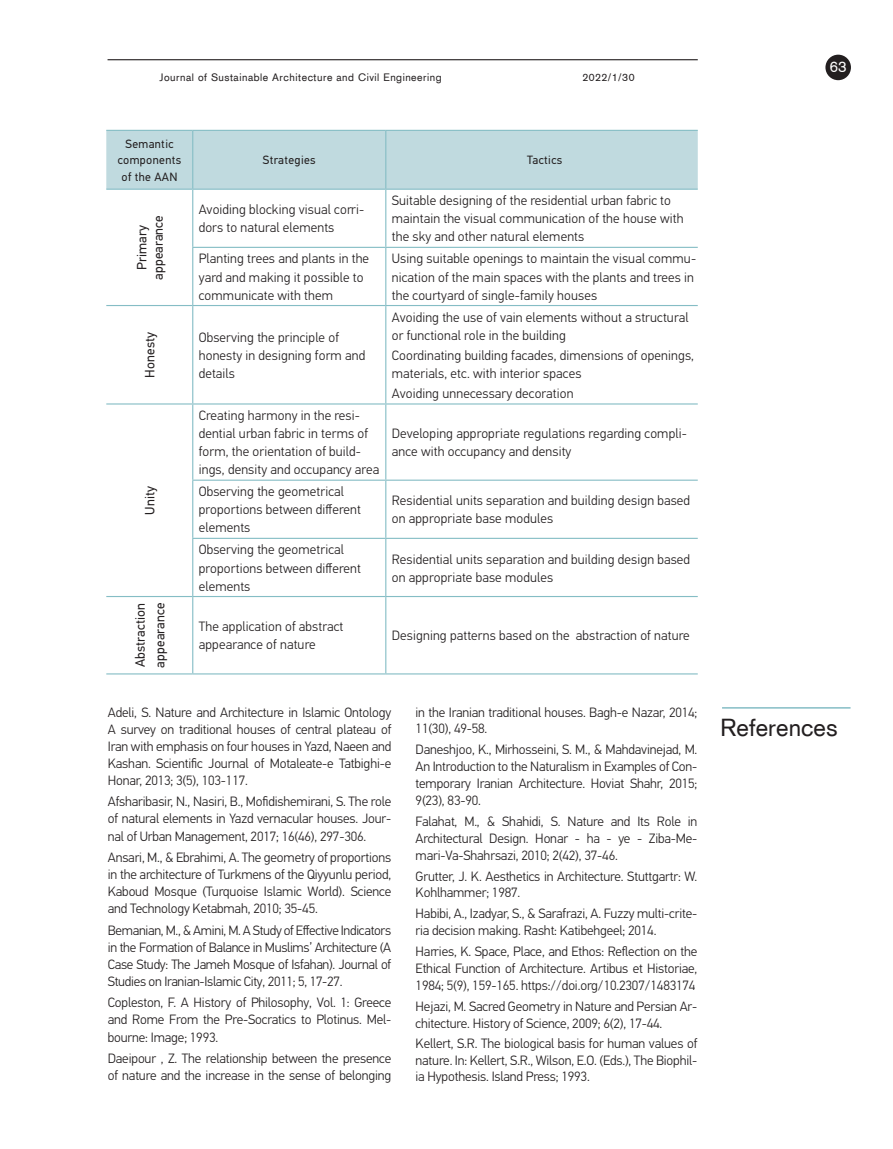
<style>
.page{position:relative;width:893px;height:1149px;background:#fff}
.page>*{position:absolute;margin:0;border:0;box-sizing:border-box;transform-origin:0 0}
.skyrelis{font:24px "Akzidenz Grotesk";color:#231f20}
.t1{font:15px "Akzidenz Grotesk";color:#fff}
.reference_k{font:300 13.5px/17.1px "PF Din Text Pro";letter-spacing:-.01em;color:#231f20;text-align:justify}
.pagrindinis{font:300 13.5px/18px "PF Din Text Pro";letter-spacing:.01em;color:#231f20}
.pagrindinis-2{font:13.5px/16.5px "PF Din Text Pro";letter-spacing:.01em;color:#231f20;text-align:center}
.Lenteles_galva{font:12px/16.5px "PF Din Text Pro";letter-spacing:.03em;color:#231f20;text-align:center}
.t2{font:10.5px "Akzidenz Grotesk";letter-spacing:.05em;color:#231f20}
</style>
<div class="page">
<hr style="left:108px;top:59px;width:590px;height:1px;background:#231f20">
<div style="left:825px;top:55px;width:26px;height:25px;background:#231f20;border-radius:50%"></div>
<div style="left:106px;top:131px;width:592px;height:57px;background:#c0dadf"></div>
<hr style="left:106px;top:130px;width:87px;height:1px;background:#85bdc5">
<hr style="left:193px;top:130px;width:193px;height:1px;background:#85bdc5">
<hr style="left:192px;top:131px;width:1px;height:57px;background:#85bdc5">
<hr style="left:386px;top:130px;width:312px;height:1px;background:#85bdc5">
<hr style="left:385px;top:131px;width:1px;height:57px;background:#85bdc5">
<hr style="left:106px;top:188px;width:87px;height:2px;background:#85bdc5">
<hr style="left:106px;top:305px;width:87px;height:1px;background:#85bdc5">
<hr style="left:193px;top:188px;width:193px;height:2px;background:#85bdc5">
<hr style="left:386px;top:188px;width:312px;height:2px;background:#85bdc5">
<hr style="left:193px;top:305px;width:193px;height:1px;background:#85bdc5">
<hr style="left:386px;top:305px;width:312px;height:1px;background:#85bdc5">
<hr style="left:192px;top:190px;width:1px;height:57px;background:#85bdc5">
<hr style="left:385px;top:190px;width:1px;height:57px;background:#85bdc5">
<hr style="left:192px;top:247px;width:194px;height:1px;background:#85bdc5">
<hr style="left:192px;top:248px;width:1px;height:57px;background:#85bdc5">
<hr style="left:386px;top:247px;width:312px;height:1px;background:#85bdc5">
<hr style="left:385px;top:248px;width:1px;height:57px;background:#85bdc5">
<hr style="left:192px;top:306px;width:1px;height:97px;background:#85bdc5">
<hr style="left:385px;top:306px;width:1px;height:97px;background:#85bdc5">
<hr style="left:106px;top:403px;width:87px;height:1px;background:#85bdc5">
<hr style="left:193px;top:403px;width:193px;height:1px;background:#85bdc5">
<hr style="left:192px;top:404px;width:1px;height:75px;background:#85bdc5">
<hr style="left:386px;top:403px;width:312px;height:1px;background:#85bdc5">
<hr style="left:385px;top:404px;width:1px;height:75px;background:#85bdc5">
<hr style="left:192px;top:479px;width:194px;height:1px;background:#85bdc5">
<hr style="left:192px;top:480px;width:1px;height:57px;background:#85bdc5">
<hr style="left:386px;top:479px;width:312px;height:1px;background:#85bdc5">
<hr style="left:385px;top:480px;width:1px;height:57px;background:#85bdc5">
<hr style="left:192px;top:537px;width:194px;height:1px;background:#85bdc5">
<hr style="left:192px;top:538px;width:1px;height:57px;background:#85bdc5">
<hr style="left:386px;top:537px;width:312px;height:1px;background:#85bdc5">
<hr style="left:385px;top:538px;width:1px;height:57px;background:#85bdc5">
<hr style="left:106px;top:595px;width:87px;height:2px;background:#85bdc5">
<hr style="left:193px;top:595px;width:193px;height:2px;background:#85bdc5">
<hr style="left:192px;top:597px;width:1px;height:76px;background:#85bdc5">
<hr style="left:386px;top:595px;width:312px;height:2px;background:#85bdc5">
<hr style="left:385px;top:597px;width:1px;height:76px;background:#85bdc5">
<hr style="left:106px;top:673px;width:87px;height:1px;background:#85bdc5">
<hr style="left:193px;top:673px;width:193px;height:1px;background:#85bdc5">
<hr style="left:386px;top:673px;width:312px;height:1px;background:#85bdc5">
<hr style="left:722px;top:707px;width:128px;height:1px;background:#85bdc5">
<p class="t2" style="left:159px;top:70px;width:284px">Journal of Sustainable Architecture and Civil Engineering</p>
<p class="t2" style="left:582px;top:70px;width:54px">2022/1/30</p>
<p class="Lenteles_galva" style="left:118px;top:135px;width:65px">Semantic components of the AAN</p>
<p class="Lenteles_galva" style="left:263px;top:152px;width:54px">Strategies</p>
<p class="Lenteles_galva" style="left:527px;top:152px;width:37px">Tactics</p>
<p class="pagrindinis-2" style="left:134px;top:279px;width:66px;rotate:-90deg">Primary appearance</p>
<p class="pagrindinis" style="left:199px;top:201px;width:167px">Avoiding blocking visual corri&shy;dors to natural elements</p>
<p class="pagrindinis" style="left:392px;top:192px;width:293px">Suitable designing of the residential urban fabric to maintain the visual communication of the house with the sky and other natural elements</p>
<p class="pagrindinis" style="left:199px;top:250px;width:172px">Planting trees and plants in the yard and making it possible to communicate with them</p>
<p class="pagrindinis" style="left:392px;top:250px;width:306px">Using suitable openings to maintain the visual commu&shy;nication of the main spaces with the plants and trees in the courtyard of single-family houses</p>
<p class="pagrindinis-2" style="left:142px;top:377px;width:47px;rotate:-90deg">Honesty</p>
<p class="pagrindinis" style="left:199px;top:328px;width:168px">Observing the principle of honesty in designing form and details</p>
<p class="pagrindinis" style="left:199px;top:406px;width:182px">Creating harmony in the resi&shy;dential urban fabric in terms of form, the orientation of build&shy;ings, density and occupancy area</p>
<p class="pagrindinis" style="left:392px;top:308px;width:298px">Avoiding the use of vain elements without a structural or functional role in the building</p>
<p class="pagrindinis" style="left:392px;top:346px;width:304px">Coordinating building facades, dimensions of openings, materials, etc. with interior spaces</p>
<p class="pagrindinis" style="left:392px;top:384px;width:183px">Avoiding unnecessary decoration</p>
<p class="pagrindinis" style="left:392px;top:424px;width:297px">Developing appropriate regulations regarding compli&shy;ance with occupancy and density</p>
<p class="pagrindinis-2" style="left:142px;top:514px;width:30px;rotate:-90deg">Unity</p>
<p class="pagrindinis-2" style="left:131px;top:667px;width:66px;line-height:19.5px;text-align:left;rotate:-90deg">Abstraction appearance</p>
<p class="pagrindinis" style="left:199px;top:482px;width:164px">Observing the geometrical proportions between different elements</p>
<p class="pagrindinis" style="left:392px;top:491px;width:300px">Residential units separation and building design based on appropriate base modules</p>
<p class="pagrindinis" style="left:199px;top:541px;width:164px">Observing the geometrical proportions between different elements</p>
<p class="pagrindinis" style="left:392px;top:550px;width:300px">Residential units separation and building design based on appropriate base modules</p>
<p class="pagrindinis" style="left:199px;top:617px;width:146px">The application of abstract appearance of nature</p>
<p class="pagrindinis" style="left:392px;top:626px;width:299px">Designing patterns based on the abstraction of nature</p>
<p class="reference_k" style="left:108px;top:703px;width:285px">Adeli, S. Nature and Architecture in Islamic Ontology A survey on traditional houses of central plateau of Iran with emphasis on four houses in Yazd, Naeen and Kashan. Scientific Journal of Motaleate-e Tatbighi-e Honar, 2013; 3(5), 103-117.</p>
<p class="reference_k" style="left:108px;top:793px;width:285px">Afsharibasir, N., Nasiri, B., Mofidishemirani, S. The role of natural elements in Yazd vernacular houses. Jour&shy;nal of Urban Management, 2017; 16(46), 297-306.</p>
<p class="reference_k" style="left:108px;top:848px;width:285px">Ansari, M., &amp; Ebrahimi, A. The geometry of proportions in the architecture of Turkmens of the Qiyyunlu period, Kaboud Mosque (Turquoise Islamic World). Science and Technology Ketabmah, 2010; 35-45.</p>
<p class="reference_k" style="left:108px;top:921px;width:285px">Bemanian, M., &amp; Amini, M. A Study of Effective Indicators in the Formation of Balance in Muslims’ Architecture (A Case Study: The Jameh Mosque of Isfahan). Journal of Studies on Iranian-Islamic City, 2011; 5, 17-27.</p>
<p class="reference_k" style="left:108px;top:994px;width:285px">Copleston, F. A History of Philosophy, Vol. 1: Greece and Rome From the Pre-Socratics to Plotinus. Mel&shy;bourne: Image; 1993.</p>
<p class="reference_k" style="left:108px;top:1049px;width:285px">Daeipour , Z. The relationship between the presence of nature and the increase in the sense of belonging</p>
<p class="reference_k" style="left:416px;top:703px;width:283px">in the Iranian traditional houses. Bagh-e Nazar, 2014;<br>11(30), 49-58.</p>
<p class="reference_k" style="left:416px;top:741px;width:283px">Daneshjoo, K., Mirhosseini, S. M., &amp; Mahdavinejad, M.<br>An Introduction to the Naturalism in Examples of Con&shy;temporary Iranian Architecture. Hoviat Shahr, 2015; 9(23), 83-90.</p>
<p class="reference_k" style="left:416px;top:812px;width:283px">Falahat, M., &amp; Shahidi, S. Nature and Its Role in Architectural Design. Honar - ha - ye - Ziba-Me&shy;mari-Va-Shahrsazi, 2010; 2(42), 37-46.</p>
<p class="reference_k" style="left:416px;top:867px;width:283px">Grutter, J. K. Aesthetics in Architecture. Stuttgartr: W.<br>Kohlhammer; 1987.</p>
<p class="reference_k" style="left:416px;top:905px;width:283px">Habibi, A., Izadyar, S., &amp; Sarafrazi, A. Fuzzy multi-crite&shy;ria decision making. Rasht: Katibehgeel; 2014.</p>
<p class="reference_k" style="left:416px;top:943px;width:283px">Harries, K. Space, Place, and Ethos: Reflection on the Ethical Function of Architecture. Artibus et Historiae, 1984; 5(9), 159-165. https://doi.org/10.2307/1483174</p>
<p class="reference_k" style="left:416px;top:997px;width:283px">Hejazi, M. Sacred Geometry in Nature and Persian Ar&shy;chitecture. History of Science, 2009; 6(2), 17-44.</p>
<p class="reference_k" style="left:416px;top:1035px;width:283px;line-height:16.4px">Kellert, S.R. The biological basis for human values of nature. In: Kellert, S.R., Wilson, E.O. (Eds.), The Biophil&shy;ia Hypothesis. Island Press; 1993.</p>
<p class="t1" style="left:830px;top:56px;width:18px">63</p>
<p class="skyrelis" style="left:721px;top:712px;width:118px">References</p>
</div>
